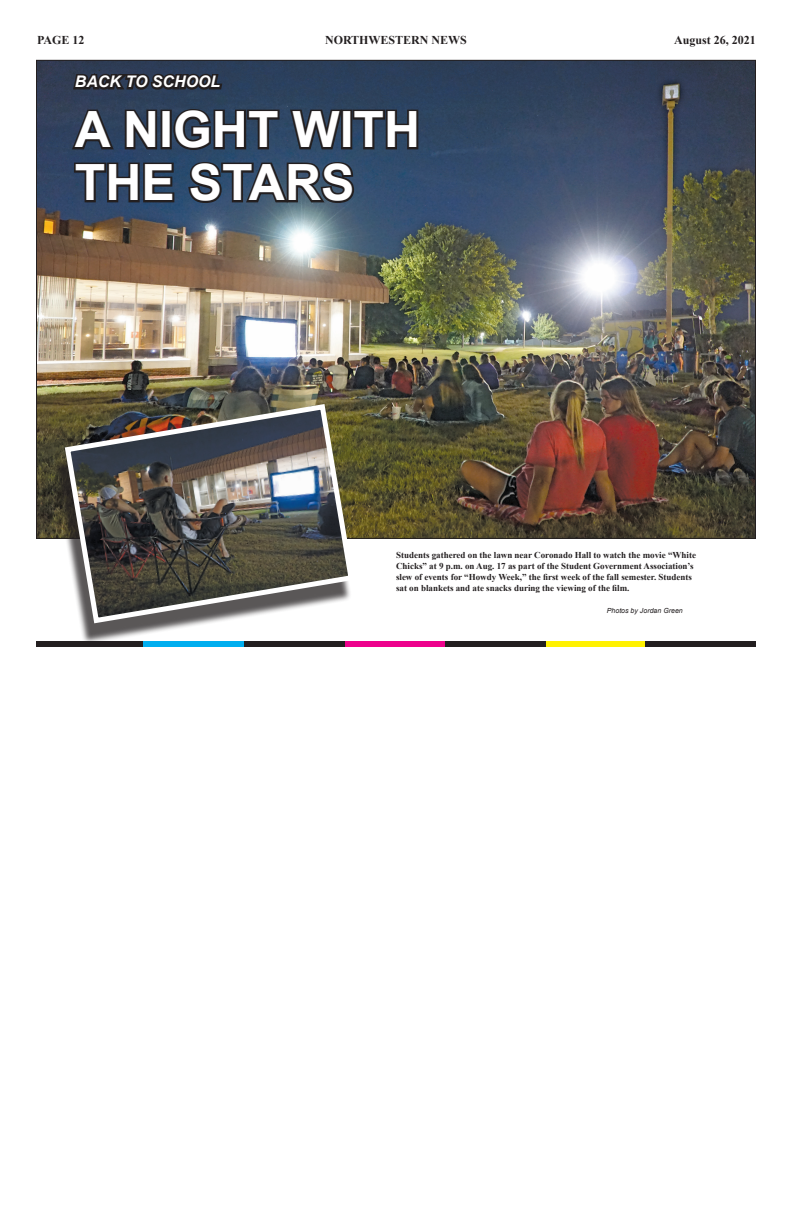
<style>
.page{position:relative;width:792px;height:1224px;background:#fff}
.page>*{position:absolute;margin:0;border:0;box-sizing:border-box;transform-origin:0 0}
.t1{font:700 50px/53px "Arial";color:#fff}
.t2{font:italic 700 16px "Arial";color:#fff}
.t3{font:700 12px "Times New Roman";color:#231f20}
.t4{font:700 9px/10.8px "Times New Roman";color:#231f20}
.t5{font:italic 7px "Arial";color:#231f20}
</style>
<div class="page">
<img style="left:38px;top:62px;width:716px;height:475px">
<div style="left:545px;top:641px;width:101px;height:6px;background:#fff101"></div>
<div style="left:344px;top:641px;width:101px;height:6px;background:#ed028c"></div>
<div style="left:36px;top:641px;width:107px;height:6px;background:#231f20"></div>
<div style="left:143px;top:641px;width:101px;height:6px;background:#00aeef"></div>
<div style="left:244px;top:641px;width:100px;height:6px;background:#231f20"></div>
<div style="left:445px;top:641px;width:100px;height:6px;background:#231f20"></div>
<div style="left:646px;top:641px;width:110px;height:6px;background:#231f20"></div>
<svg style="left:69px;top:105px;width:351px;height:101px;background:#2b3b50"></svg>
<div style="left:52px;top:415px;width:300px;height:230px;background:#231f20;opacity:.75"></div>
<img style="left:62px;top:401px;width:295px;height:225px">
<svg style="left:70px;top:67px;width:155px;height:26px;background:#282e3c"></svg>
<p class="t3" style="left:37px;top:31px;width:49px">PAGE 12</p>
<p class="t3" style="left:325px;top:31px;width:143px">NORTHWESTERN NEWS</p>
<p class="t3" style="left:674px;top:31px;width:83px">August 26, 2021</p>
<p class="t2" style="left:75px;top:71px;width:147px">BACK TO SCHOOL</p>
<p class="t1" style="left:75px;top:104px;width:347px">A NIGHT WITH<br>THE STARS</p>
<p class="t4" style="left:396px;top:550px;width:302px">Students gathered on the lawn near Coronado Hall to watch the movie “White Chicks” at 9 p.m. on Aug. 17 as part of the Student Government Association’s slew of events for “Howdy Week,” the first week of the fall semester. Students sat on blankets and ate snacks during the viewing of the film.</p>
<p class="t5" style="left:607px;top:606px;width:77px">Photos by Jordan Green</p>
</div>
